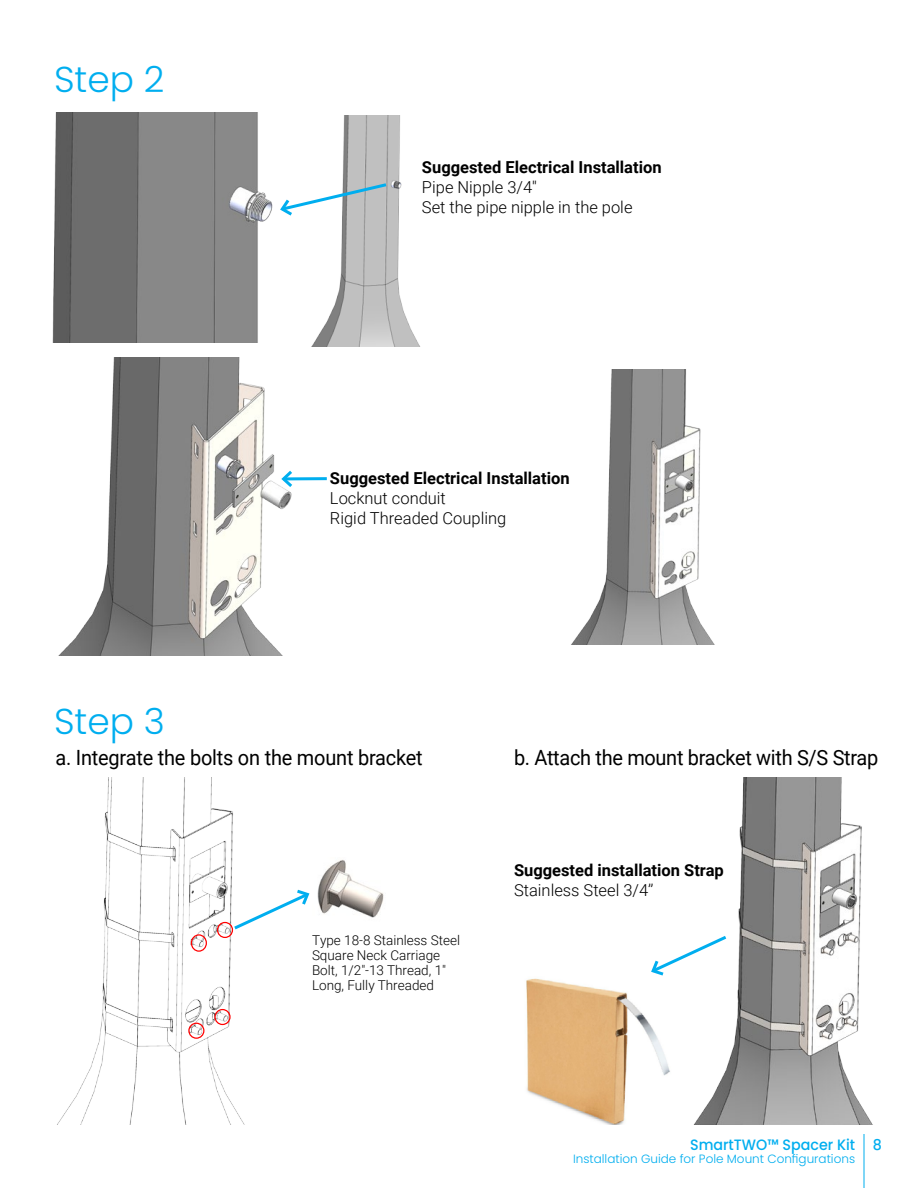
<style>
.page{position:relative;width:918px;height:1188px;background:#fff}
.page>*{position:absolute;margin:0;border:0;box-sizing:border-box;transform-origin:0 0}
.t1{font:300 36px "Poppins";color:#00aeef}
.t2{font:21px "Roboto";letter-spacing:-.015em;color:#000;scale:.95 1}
.t3{font:300 16.5px/19.8px "Roboto";color:#000}
.t4{font:700 16.5px "Roboto";color:#000}
.t5{font:500 15px "Poppins";color:#00aeef;scale:.95 1}
.t6{font:300 13.5px/15px "Roboto";color:#000}
.t7{font:300 12px "Poppins";color:#00aeef}
</style>
<div class="page">
<hr style="left:864px;top:1134px;width:1px;height:54px;background:#00aeef">
<img style="left:52px;top:112px;width:221px;height:231px">
<img style="left:311px;top:116px;width:110px;height:231px">
<img style="left:58px;top:358px;width:234px;height:298px">
<img style="left:571px;top:369px;width:143px;height:275px">
<img style="left:526px;top:978px;width:144px;height:147px">
<img style="left:57px;top:778px;width:188px;height:347px">
<div style="left:214px;top:1009px;width:17px;height:16px;border:1px solid #f00;border-radius:50%"></div>
<div style="left:188px;top:1023px;width:16px;height:16px;border:1px solid #f00;border-radius:50%"></div>
<div style="left:191px;top:934px;width:16px;height:18px;border:1px solid #f00;border-radius:50%"></div>
<div style="left:217px;top:922px;width:16px;height:16px;border:1px solid #f00;border-radius:50%"></div>
<img style="left:317px;top:860px;width:67px;height:58px">
<img style="left:693px;top:778px;width:180px;height:347px">
<svg style="left:280px;top:181px;width:110px;height:37px"></svg>
<svg style="left:231px;top:887px;width:79px;height:45px"></svg>
<svg style="left:651px;top:933px;width:79px;height:45px"></svg>
<hr style="left:284px;top:477px;width:43px;height:3px;background:#00aeef">
<svg style="left:279px;top:468px;width:16px;height:22px"></svg>
<h1 class="t1" style="left:54px;top:58px;width:112px">Step 2</h1>
<h1 class="t1" style="left:54px;top:701px;width:113px">Step 3</h1>
<p class="t4" style="left:422px;top:156px;width:241px">Suggested Electrical Installation</p>
<p class="t3" style="left:422px;top:177px;width:212px">Pipe Nipple 3/4''<br>Set the pipe nipple in the pole</p>
<p class="t4" style="left:330px;top:467px;width:241px">Suggested Electrical Installation</p>
<p class="t3" style="left:330px;top:488px;width:178px">Locknut conduit<br>Rigid Threaded Coupling</p>
<p class="t2" style="left:55px;top:742px;width:388px">a. Integrate the bolts on the mount bracket</p>
<p class="t2" style="left:514px;top:742px;width:385px">b. Attach the mount bracket with S/S Strap</p>
<p class="t6" style="left:312px;top:932px;width:150px">Type 18-8 Stainless Steel<br>Square Neck Carriage<br>Bolt, 1/2"-13 Thread, 1"<br>Long, Fully Threaded</p>
<p class="t4" style="left:514px;top:859px;width:211px">Suggested installation Strap</p>
<p class="t3" style="left:514px;top:880px;width:141px">Stainless Steel 3/4’’</p>
<p class="t5" style="left:690px;top:1136px;width:203px">SmartTWO™ Spacer Kit 8</p>
<p class="t7" style="left:573px;top:1152px;width:284px">Installation Guide for Pole Mount Configurations</p>
</div>
